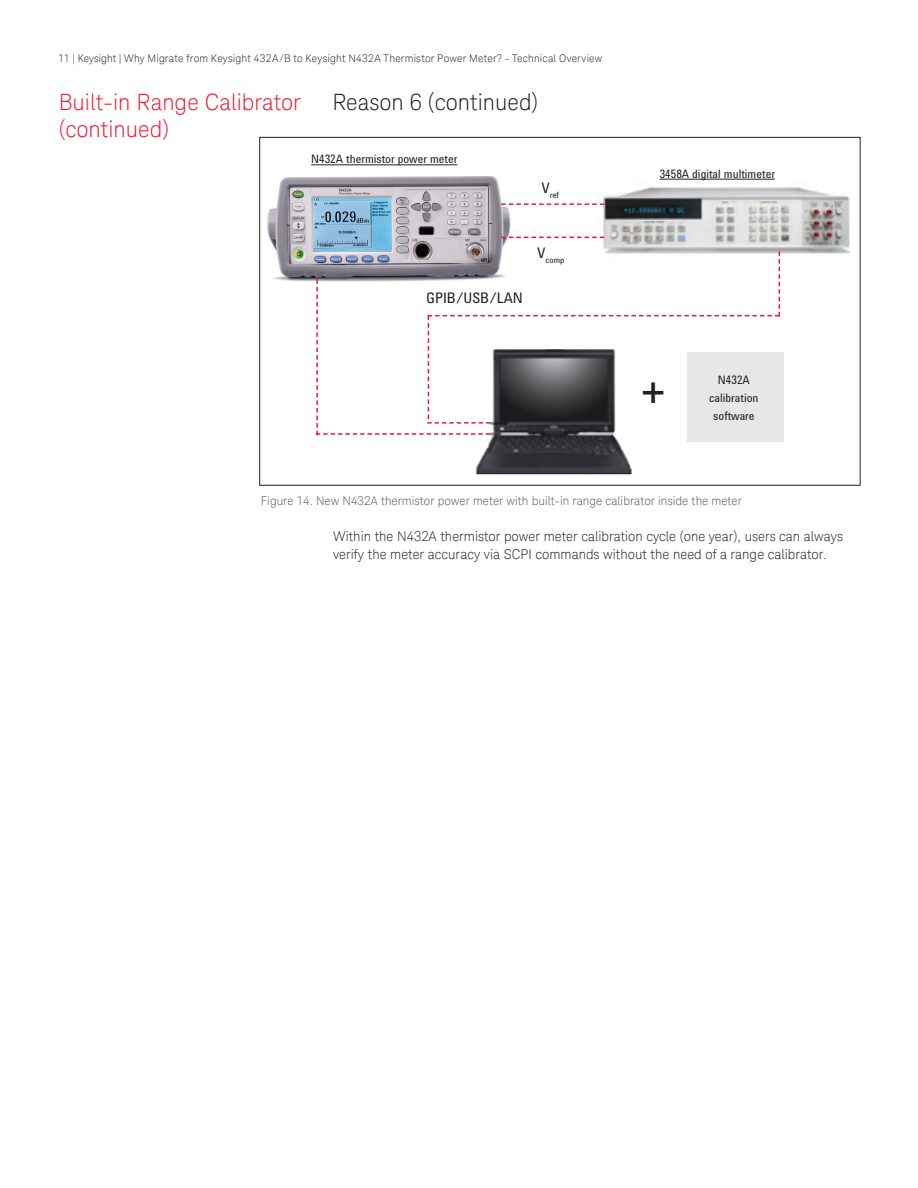
<style>
.page{position:relative;width:918px;height:1188px;background:#fff}
.page>*{position:absolute;margin:0;border:0;box-sizing:border-box;transform-origin:0 0}
.t1{font:700 37.5px "Agilent Condensed CFF";color:#231f20}
.t2{font:300 22.5px/27px "Keysight Sans";color:#ed1a36}
.t3{font:300 22.5px "Keysight Sans";color:#231f20}
.t4{font:15px "Agilent Condensed CFF";color:#231f20}
.t5{font:300 13.5px/18px "Keysight Sans";color:#231f20}
.t6{font:300 12px "Keysight Sans";color:#57585a}
.t7{font:12px/18px "Agilent Condensed CFF";color:#231f20;text-align:center}
.t8{font:300 10.5px "Keysight Sans";letter-spacing:.02em;color:#231f20}
.t9{font:8.7px "Agilent Condensed CFF";color:#231f20}
</style>
<div class="page">
<img style="left:599px;top:187px;width:252px;height:76px">
<hr style="left:660px;top:179px;width:115px;height:1px;background:#231f20">
<img style="left:267px;top:164px;width:246px;height:118px">
<hr style="left:311px;top:165px;width:146px;height:1px;background:#231f20">
<img style="left:476px;top:435px;width:156px;height:40px">
<svg style="left:501px;top:203px;width:103px;height:2px"></svg>
<svg style="left:501px;top:237px;width:103px;height:1px"></svg>
<svg style="left:316px;top:252px;width:464px;height:183px"></svg>
<div style="left:687px;top:352px;width:96px;height:89px;background:#e6e7e9"></div>
<div style="left:311px;top:189px;width:25px;height:6px;background:#d9d4da"></div>
<div style="left:607px;top:200px;width:32px;height:6px;background:#21211f"></div>
<p class="t8" style="left:59px;top:52px;width:545px">11 | Keysight | Why Migrate from Keysight 432A/B to Keysight N432A Thermistor Power Meter? - Technical Overview</p>
<h2 class="t2" style="left:59px;top:89px;width:244px">Built-in Range Calibrator (continued)</h2>
<h2 class="t3" style="left:333px;top:89px;width:207px">Reason 6 (continued)</h2>
<p class="t7" style="left:311px;top:150px;width:148px">N432A thermistor power meter</p>
<p class="t9" style="left:541px;top:188px;width:19px"><sup>V</sup>ref</p>
<p class="t4" style="left:426px;top:287px;width:98px">GPIB/USB/LAN</p>
<p class="t9" style="left:537px;top:253px;width:29px"><sup>V</sup>comp</p>
<p class="t7" style="left:660px;top:164px;width:117px">3458A digital multimeter</p>
<h1 class="t1" style="left:641px;top:364px;width:27px">+</h1>
<p class="t7" style="left:709px;top:370px;width:51px">N432A calibration software</p>
<p class="t6" style="left:261px;top:494px;width:483px">Figure 14. New N432A thermistor power meter with built-in range calibrator inside the meter</p>
<p class="t5" style="left:333px;top:527px;width:511px">Within the N432A thermistor power meter calibration cycle (one year), users can always verify the meter accuracy via SCPI commands without the need of a range calibrator.</p>
</div>
